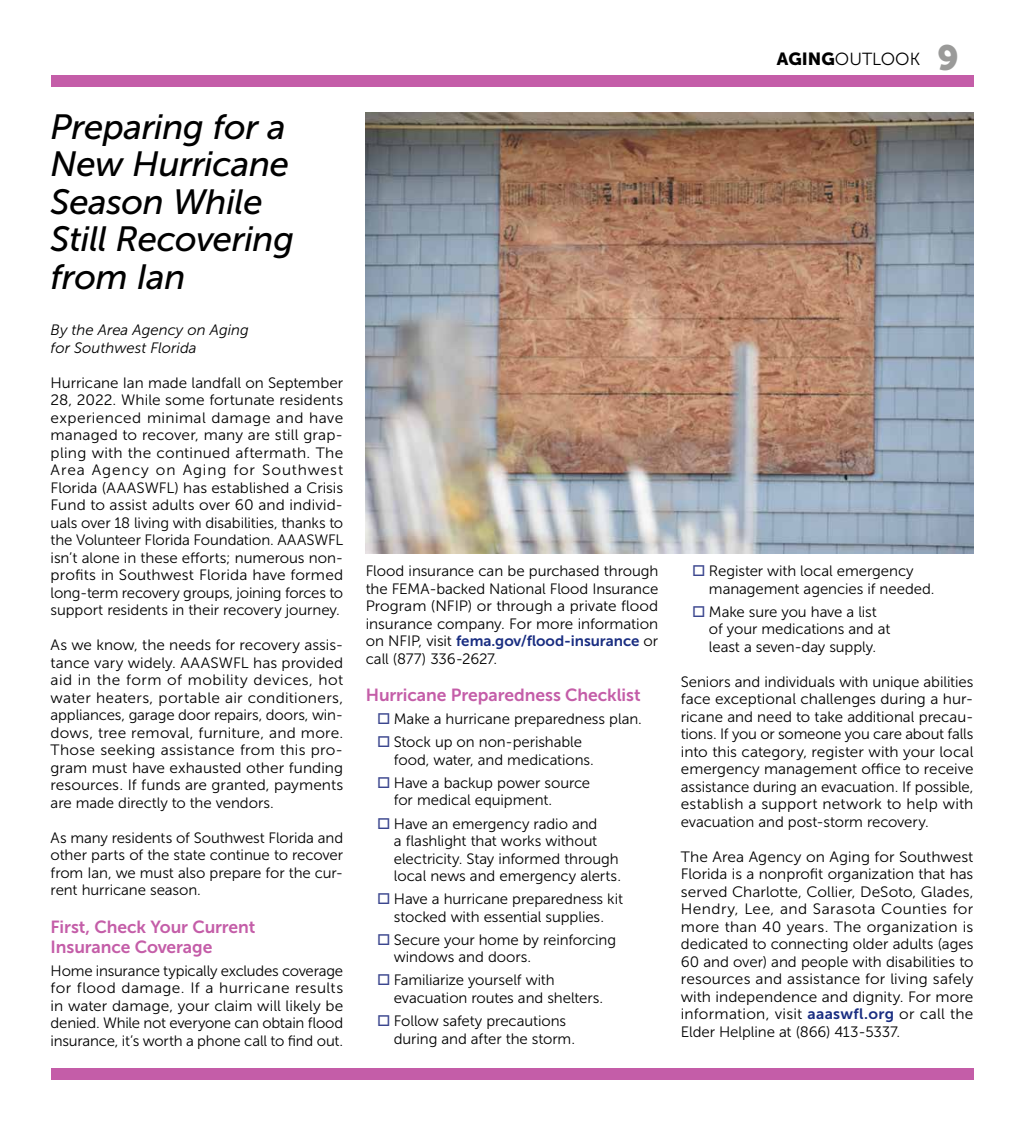
<style>
.page{position:relative;width:1024px;height:1125px;background:#fff}
.page>*{position:absolute;margin:0;border:0;box-sizing:border-box;transform-origin:0 0}
._28_500_italic{font:italic 35px/37.5px "Museo Sans 500";letter-spacing:-.01em;color:#000}
.subhead{font:17.5px/20px "Museo Sans 700";letter-spacing:-.005em;color:#c45da8}
.t1{font:17.5px "Museo Sans 300";color:#000}
.New_Basic_Graph{font:15px/17.5px "Museo Sans 300";letter-spacing:-.005em;color:#000;text-align:justify}
.Bullet_List_One{font:15px/17.5px "Museo Sans 300";letter-spacing:-.005em;color:#000}
.Subhead_graph{font:15px/17.5px "Museo Sans 300";letter-spacing:-.01em;color:#000;text-align:justify}
.Author{font:italic 15px/17.5px "Museo Sans 300";color:#000}
.s1{font-family:"Museo Sans 900"}
.s2{font-family:"Museo Sans 900";font-size:35px;color:#9a9a99}
.s3{font-family:"Museo Sans 700";color:#192d81}
</style>
<div class="page">
<div style="left:51px;top:1069px;width:922px;height:11px;background:#c45da8"></div>
<div style="left:51px;top:75px;width:922px;height:11px;background:#c45da8"></div>
<img style="left:366px;top:112px;width:607px;height:441px">
<h2 class="_28_500_italic" style="left:51px;top:108px;width:245px">Preparing for a<br>New Hurricane<br>Season While<br>Still Recovering from Ian</h2>
<p class="Author" style="left:51px;top:321px;width:200px">By the Area Agency on Aging for Southwest Florida</p>
<p class="New_Basic_Graph" style="left:51px;top:374px;width:294px">Hurricane Ian made landfall on September 28, 2022. While some fortunate residents experienced minimal damage and have managed to recover, many are still grap&shy;pling with the continued aftermath. The Area Agency on Aging for Southwest Florida (AAASWFL) has established a Crisis Fund to assist adults over 60 and individ&shy;uals over 18 living with disabilities, thanks to the Volunteer Florida Foundation. AAASWFL isn’t alone in these efforts; numerous non&shy;profits in Southwest Florida have formed long-term recovery groups, joining forces to support residents in their recovery journey.</p>
<p class="New_Basic_Graph" style="left:51px;top:636px;width:294px">As we know, the needs for recovery assis&shy;tance vary widely. AAASWFL has provided aid in the form of mobility devices, hot water heaters, portable air conditioners, appliances, garage door repairs, doors, win&shy;dows, tree removal, furniture, and more.<br>Those seeking assistance from this pro&shy;gram must have exhausted other funding resources. If funds are granted, payments are made directly to the vendors.</p>
<p class="New_Basic_Graph" style="left:51px;top:829px;width:294px">As many residents of Southwest Florida and other parts of the state continue to recover from Ian, we must also prepare for the cur&shy;rent hurricane season.</p>
<h3 class="subhead" style="left:51px;top:916px;width:206px">First, Check Your Current<br>Insurance Coverage</h3>
<p class="Subhead_graph" style="left:51px;top:962px;width:294px">Home insurance typically excludes coverage for flood damage. If a hurricane results in water damage, your claim will likely be denied. While not everyone can obtain flood insurance, it’s worth a phone call to find out.</p>
<p class="t1" style="left:777px;top:50px;width:183px"><span class="s1">AGING</span>OUTLOOK <span class="s2">9</span></p>
<p class="Subhead_graph" style="left:366px;top:562px;width:294px">Flood insurance can be purchased through the FEMA-backed National Flood Insurance Program (NFIP) or through a private flood insurance company. For more information on NFIP, visit <span class="s3">fema.gov/flood-insurance</span> or call (877) 336-2627.</p>
<h3 class="subhead" style="left:366px;top:685px;width:276px">Hurricane Preparedness Checklist</h3>
<p class="Bullet_List_One" style="left:394px;top:710px;width:250px">Make a hurricane preparedness plan.</p>
<p class="Bullet_List_One" style="left:394px;top:733px;width:201px">Stock up on non-perishable food, water, and medications.</p>
<p class="Bullet_List_One" style="left:394px;top:774px;width:198px">Have a backup power source for medical equipment.</p>
<p class="Bullet_List_One" style="left:394px;top:815px;width:229px">Have an emergency radio and<br>a flashlight that works without electricity. Stay informed through local news and emergency alerts.</p>
<p class="Bullet_List_One" style="left:394px;top:890px;width:231px">Have a hurricane preparedness kit stocked with essential supplies.</p>
<p class="Bullet_List_One" style="left:394px;top:931px;width:224px">Secure your home by reinforcing windows and doors.</p>
<p class="Bullet_List_One" style="left:394px;top:972px;width:211px">Familiarize yourself with evacuation routes and shelters.</p>
<p class="Bullet_List_One" style="left:394px;top:1012px;width:183px">Follow safety precautions during and after the storm.</p>
<p class="Bullet_List_One" style="left:709px;top:562px;width:227px">Register with local emergency management agencies if needed.</p>
<p class="Bullet_List_One" style="left:709px;top:603px;width:183px">Make sure you have a list of your medications and at least a seven-day supply.</p>
<p class="New_Basic_Graph" style="left:681px;top:673px;width:294px">Seniors and individuals with unique abilities face exceptional challenges during a hur&shy;ricane and need to take additional precau&shy;tions. If you or someone you care about falls into this category, register with your local emergency management office to receive assistance during an evacuation. If possible, establish a support network to help with evacuation and post-storm recovery.</p>
<p class="New_Basic_Graph" style="left:681px;top:848px;width:294px">The Area Agency on Aging for Southwest Florida is a nonprofit organization that has served Charlotte, Collier, DeSoto, Glades, Hendry, Lee, and Sarasota Counties for more than 40 years. The organization is dedicated to connecting older adults (ages 60 and over) and people with disabilities to resources and assistance for living safely with independence and dignity. For more information, visit <span class="s3">aaaswfl.org</span> or call the Elder Helpline at (866) 413-5337.</p>
</div>
